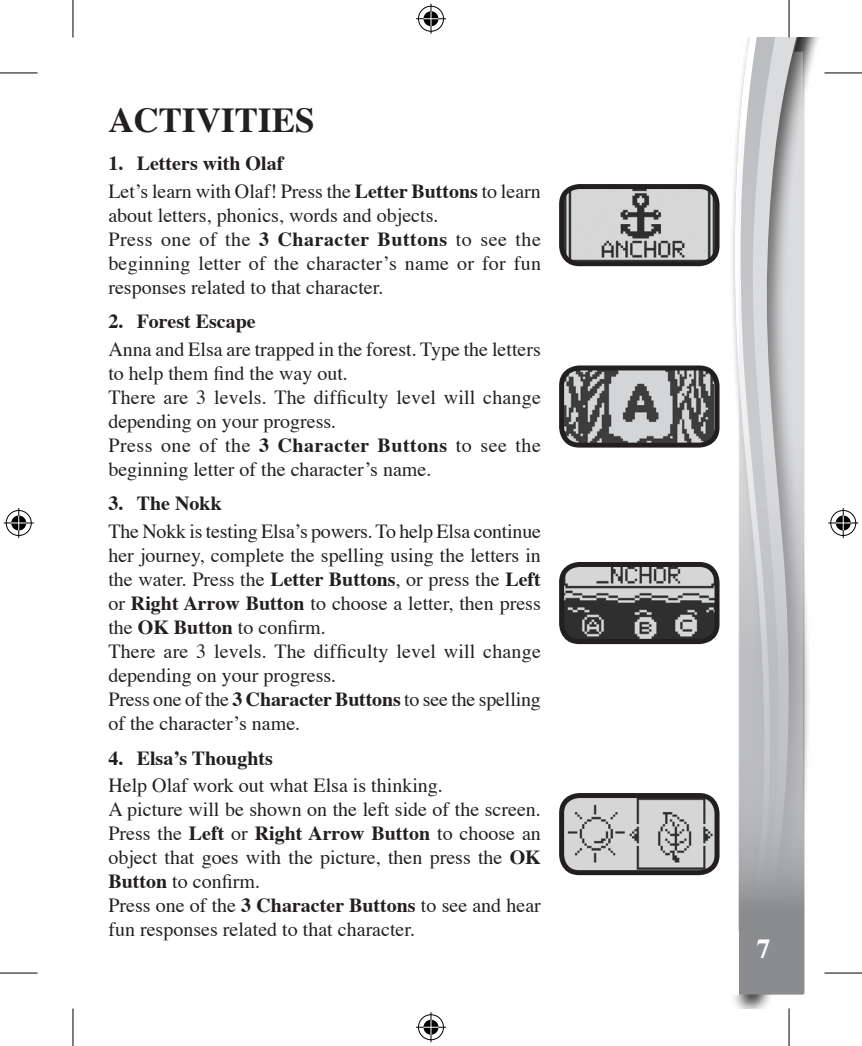
<style>
.page{position:relative;width:862px;height:1046px;background:#fff}
.page>*{position:absolute;margin:0;border:0;box-sizing:border-box;transform-origin:0 0}
.point{font:700 35px "Times";color:#231f20}
.t1{font:700 27.5px "Helvetica";color:#fff}
.notes{font:20px/24px "Times";color:#231f20}
.point-2{font:20px/24px "Times";color:#231f20}
.point-3{font:700 20px "Times";color:#231f20}
.s1{font-weight:700}
.s2{font-family:"Times"}
</style>
<div class="page">
<svg style="left:788px;top:38px;width:23px;height:956px"></svg>
<svg style="left:734px;top:38px;width:38px;height:362px"></svg>
<svg style="left:738px;top:52px;width:65px;height:942px;background:#c0c0c3"></svg>
<img style="left:565px;top:190px;width:148px;height:70px">
<div style="left:559px;top:184px;width:160px;height:82px;border:5px solid #231f20;border-radius:18px"></div>
<img style="left:565px;top:371px;width:148px;height:71px">
<div style="left:559px;top:365px;width:160px;height:83px;border:5px solid #231f20;border-radius:18px"></div>
<img style="left:565px;top:568px;width:148px;height:70px">
<div style="left:559px;top:562px;width:160px;height:82px;border:5px solid #231f20;border-radius:18px"></div>
<img style="left:565px;top:799px;width:150px;height:71px">
<div style="left:559px;top:793px;width:160px;height:82px;border:5px solid #231f20;border-radius:18px"></div>
<hr style="left:0;top:73px;width:38px;height:1px;background:#000">
<hr style="left:824px;top:73px;width:38px;height:1px;background:#000">
<hr style="left:0;top:973px;width:38px;height:1px;background:#000">
<hr style="left:824px;top:973px;width:38px;height:1px;background:#000">
<hr style="left:73px;top:0;width:1px;height:37px;background:#000">
<hr style="left:73px;top:1008px;width:1px;height:38px;background:#000">
<hr style="left:788px;top:0;width:1px;height:37px;background:#000">
<hr style="left:788px;top:1008px;width:1px;height:38px;background:#000">
<div style="left:417px;top:5px;width:28px;height:28px;border:3px solid #fff;border-radius:50%"></div>
<hr style="left:416px;top:17px;width:30px;height:3px;background:#fff">
<hr style="left:429px;top:4px;width:3px;height:30px;background:#fff">
<div style="left:422px;top:10px;width:18px;height:18px;border:3px solid #fff;border-radius:50%"></div>
<div style="left:418px;top:6px;width:26px;height:26px;border:1px solid #000;border-radius:50%"></div>
<hr style="left:416px;top:18px;width:30px;height:1px;background:#000">
<hr style="left:430px;top:4px;width:1px;height:30px;background:#000">
<svg style="left:423px;top:11px;width:15px;height:15px"></svg>
<div style="left:417px;top:1013px;width:28px;height:28px;border:3px solid #fff;border-radius:50%"></div>
<hr style="left:416px;top:1026px;width:30px;height:3px;background:#fff">
<hr style="left:429px;top:1012px;width:3px;height:30px;background:#fff">
<div style="left:422px;top:1018px;width:18px;height:18px;border:3px solid #fff;border-radius:50%"></div>
<div style="left:418px;top:1014px;width:26px;height:26px;border:1px solid #000;border-radius:50%"></div>
<hr style="left:416px;top:1027px;width:30px;height:1px;background:#000">
<hr style="left:430px;top:1012px;width:1px;height:30px;background:#000">
<svg style="left:423px;top:1020px;width:15px;height:15px"></svg>
<div style="left:5px;top:509px;width:28px;height:28px;border:3px solid #fff;border-radius:50%"></div>
<hr style="left:4px;top:521px;width:30px;height:3px;background:#fff">
<hr style="left:17px;top:508px;width:3px;height:30px;background:#fff">
<div style="left:10px;top:514px;width:18px;height:18px;border:3px solid #fff;border-radius:50%"></div>
<div style="left:6px;top:510px;width:26px;height:26px;border:1px solid #000;border-radius:50%"></div>
<hr style="left:4px;top:523px;width:30px;height:1px;background:#000">
<hr style="left:18px;top:508px;width:1px;height:30px;background:#000">
<svg style="left:11px;top:515px;width:15px;height:15px"></svg>
<div style="left:829px;top:509px;width:28px;height:28px;border:3px solid #fff;border-radius:50%"></div>
<hr style="left:828px;top:521px;width:30px;height:3px;background:#fff">
<hr style="left:841px;top:508px;width:3px;height:30px;background:#fff">
<div style="left:834px;top:514px;width:18px;height:18px;border:3px solid #fff;border-radius:50%"></div>
<div style="left:830px;top:510px;width:26px;height:26px;border:1px solid #000;border-radius:50%"></div>
<hr style="left:828px;top:523px;width:30px;height:1px;background:#000">
<hr style="left:842px;top:508px;width:1px;height:30px;background:#000">
<svg style="left:835px;top:515px;width:15px;height:15px"></svg>
<p class="point" style="left:108px;top:97px;width:208px">ACTIVITIES</p>
<p class="point-3" style="left:108px;top:150px;width:176px">1. Letters with Olaf</p>
<p class="point-2" style="left:108px;top:180px;width:434px">Let’s learn with Olaf! Press the <span class="s1">Letter Buttons</span> to learn about letters, phonics, words and objects.</p>
<p class="point-2" style="left:108px;top:228px;width:434px;text-align:justify">Press one of the <span class="s1">3 Character Buttons</span> to see the beginning letter of the character’s name or for fun responses related to that character.</p>
<p class="point-3" style="left:108px;top:308px;width:149px">2. Forest Escape</p>
<p class="point-2" style="left:108px;top:338px;width:434px">Anna and Elsa are trapped in the forest. Type the letters to help them find the way out.</p>
<p class="point-2" style="left:108px;top:386px;width:434px">There are 3 levels. The difficulty level will change depending on your progress.</p>
<p class="point-2" style="left:108px;top:434px;width:434px">Press one of the <span class="s1">3 Character Buttons</span> to see the beginning letter of the character’s name.</p>
<p class="point-3" style="left:108px;top:490px;width:115px">3. The Nokk</p>
<p class="notes" style="left:108px;top:520px;width:434px;text-align:justify">The Nokk is testing Elsa’s powers. To help Elsa continue her journey, complete the spelling using the letters in the water. Press the <span class="s1">Letter Buttons</span>, or press the <span class="s1">Left </span>or <span class="s1">Right Arrow Button</span> to choose a letter, then press the <span class="s1">OK Button</span> to confirm.</p>
<p class="notes" style="left:108px;top:640px;width:434px">There are 3 levels. The difficulty level will change depending on your progress.</p>
<p class="notes" style="left:108px;top:688px;width:434px">Press one of the <span class="s1">3 Character Buttons</span> to see the spelling of the character’s name.</p>
<p class="point-3" style="left:108px;top:744px;width:166px">4. Elsa’s Thoughts</p>
<p class="notes" style="left:108px;top:774px;width:336px">Help Olaf work out what Elsa is thinking.</p>
<p class="notes" style="left:108px;top:798px;width:434px;text-align:justify">A picture will be shown on the left side of the screen.<br>Press the <span class="s1">Left</span> or <span class="s1">Right Arrow Button</span> to choose an object that goes with the picture, then press the <span class="s1">OK Button</span> to confirm.</p>
<p class="notes" style="left:108px;top:894px;width:434px">Press one of the <span class="s1">3 Character Buttons</span> to see and hear fun responses related to that character.</p>
<h2 class="t1" style="left:757px;top:924px;width:21px">7 <sup>7</sup><span class="s2">7</span></h2>
</div>
